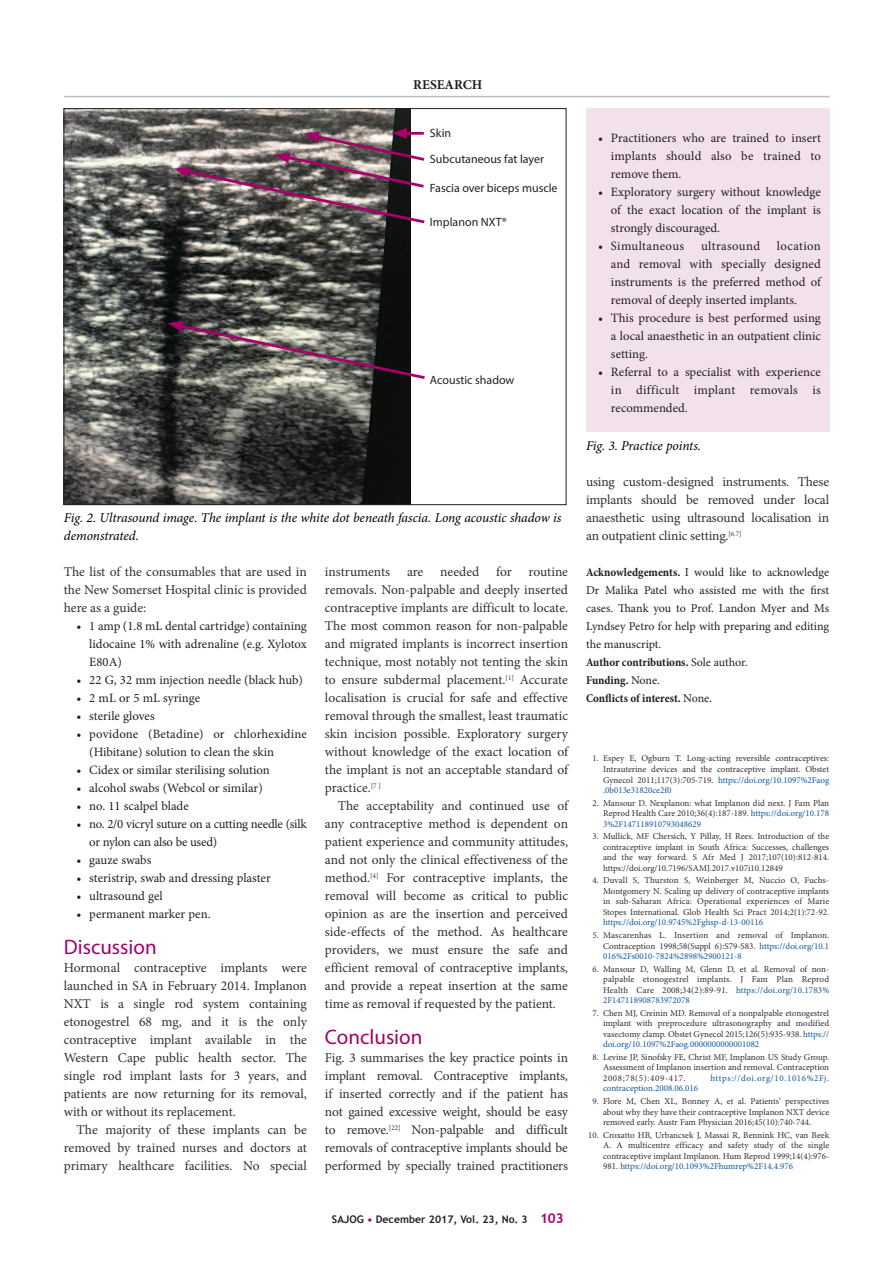
<style>
.page{position:relative;width:893px;height:1263px;background:#fff}
.page>*{position:absolute;margin:0;border:0;box-sizing:border-box;transform-origin:0 0}
.B_HEAD{font:21px "Myriad Pro";color:#a70169}
.BODY_TEXT_INDENT{font:13.5px/18px "Minion Pro";color:#312f30;text-align:justify}
.BODY_TEXT{font:13.5px/18px "Minion Pro";letter-spacing:-.005em;color:#312f30;text-align:justify}
.CAPTIONS{font:italic 13.5px/18px "Minion Pro";letter-spacing:-.01em;color:#000}
.t1{font:700 13.5px "Minion Pro";color:#231f20}
.t2{font:12.75px/18px "Minion Pro";color:#231f20;text-align:justify}
.t3{font:12.75px/18px "Minion Pro";letter-spacing:-.02em;color:#231f20}
.t4{font:12.75px "Minion Pro";letter-spacing:.025em;color:#231f20}
.t5{font:12.75px "Minion Pro";letter-spacing:.03em;color:#231f20}
.ACKNOWLEGEMENTS{font:12px/18px "Minion Pro";letter-spacing:-.005em;color:#231f20;text-align:justify}
.t6{font:12px "Myriad Pro";color:#231f20}
.ACKNOWLEGEMENTS-2{font:700 condensed 12px "Minion Pro";letter-spacing:-.005em;color:#231f20}
.t7{font:700 10.5px "Trebuchet MS";color:#231f20}
.t8{font:9px/10.5px "Minion Pro";color:#312f30;text-align:justify}
.t9{font:9px "Minion Pro";letter-spacing:.065em;color:#10579e}
.t10{font:9px "Minion Pro";letter-spacing:.005em;color:#10579e}
.s1{color:#a70169}
.s2{font-size:13.5px;color:#a70169}
.s3{font-weight:700;font-stretch:condensed}
.s4{font-weight:400;font-stretch:normal}
.s5{color:#10579e}
</style>
<div class="page">
<hr style="left:64px;top:96px;width:766px;height:1px;background:#bcbdc0">
<div style="left:586px;top:108px;width:243px;height:324px;background:#f2e1ea"></div>
<img style="left:66px;top:110px;width:344px;height:393px">
<svg style="left:174px;top:128px;width:251px;height:97px;background:#7a6c6f"></svg>
<svg style="left:168px;top:321px;width:257px;height:60px;background:#696261"></svg>
<p class="t1" style="left:413px;top:75px;width:71px">RESEARCH</p>
<p class="t6" style="left:430px;top:126px;width:23px">Skin</p>
<p class="t6" style="left:430px;top:151px;width:116px">Subcutaneous fat layer</p>
<p class="t6" style="left:430px;top:181px;width:129px">Fascia over biceps muscle</p>
<p class="t6" style="left:430px;top:214px;width:78px">Implanon NXT®</p>
<p class="t6" style="left:430px;top:373px;width:86px">Acoustic shadow</p>
<p class="CAPTIONS" style="left:64px;top:509px;width:499px">Fig. 2. Ultrasound image. The implant is the white dot beneath fascia. Long acoustic shadow is demonstrated.</p>
<p class="BODY_TEXT" style="left:64px;top:563px;width:245px">The list of the consumables that are used in the New Somerset Hospital clinic is provided here as a guide:</p>
<p class="t2" style="left:89px;top:617px;width:219px;text-indent:-13px">• 1 amp (1.8 mL dental cartridge) containing lidocaine 1% with adrenaline (e.g. Xylotox E80A)</p>
<p class="t2" style="left:77px;top:671px;width:228px">• 22 G, 32 mm injection needle (black hub)</p>
<p class="t2" style="left:77px;top:689px;width:125px">• 2 mL or 5 mL syringe</p>
<p class="t2" style="left:77px;top:707px;width:80px">• sterile gloves</p>
<p class="t2" style="left:89px;top:725px;width:219px;text-indent:-13px">• povidone (Betadine) or chlorhexidine (Hibitane) solution to clean the skin</p>
<p class="t2" style="left:77px;top:761px;width:195px">• Cidex or similar sterilising solution</p>
<p class="t2" style="left:77px;top:779px;width:188px">• alcohol swabs (Webcol or similar)</p>
<p class="t2" style="left:77px;top:797px;width:114px">• no. 11 scalpel blade</p>
<p class="t3" style="left:89px;top:815px;width:219px;text-indent:-13px">• no. 2/0 vicryl suture on a cutting needle (silk or nylon can also be used)</p>
<p class="t2" style="left:77px;top:851px;width:76px">• gauze swabs</p>
<p class="t2" style="left:77px;top:869px;width:196px">• steristrip, swab and dressing plaster</p>
<p class="t2" style="left:77px;top:887px;width:88px">• ultrasound gel</p>
<p class="t2" style="left:77px;top:905px;width:136px">• permanent marker pen.</p>
<h2 class="B_HEAD" style="left:64px;top:934px;width:94px">Discussion</h2>
<p class="BODY_TEXT" style="left:64px;top:959px;width:245px">Hormonal contraceptive implants were launched in SA in February 2014. Implanon NXT is a single rod system containing etonogestrel 68 mg, and it is the only contraceptive implant available in the Western Cape public health sector. The single rod implant lasts for 3 years, and patients are now returning for its removal, with or without its replacement.</p>
<p class="BODY_TEXT_INDENT" style="left:64px;top:1121px;width:245px;text-indent:13px">The majority of these implants can be removed by trained nurses and doctors at primary healthcare facilities. No special</p>
<p class="BODY_TEXT_INDENT" style="left:325px;top:563px;width:245px">instruments are needed for routine removals. Non-palpable and deeply inserted contraceptive implants are difficult to locate.<br>The most common reason for non-palpable and migrated implants is incorrect insertion technique, most notably not tenting the skin to ensure subdermal placement.<sup>[1]</sup> Accurate localisation is crucial for safe and effective removal through the smallest, least traumatic skin incision possible. Exploratory surgery without knowledge of the exact location of the implant is not an acceptable standard of practice.<sup>[7</sup> <sup>]</sup></p>
<p class="BODY_TEXT_INDENT" style="left:325px;top:797px;width:245px;text-indent:13px">The acceptability and continued use of any contraceptive method is dependent on patient experience and community attitudes, and not only the clinical effectiveness of the method.<sup>[4]</sup> For contraceptive implants, the removal will become as critical to public opinion as are the insertion and perceived side-effects of the method. As healthcare providers, we must ensure the safe and efficient removal of contraceptive implants, and provide a repeat insertion at the same time as removal if requested by the patient.</p>
<h2 class="B_HEAD" style="left:325px;top:1024px;width:99px">Conclusion</h2>
<p class="BODY_TEXT" style="left:325px;top:1049px;width:245px">Fig. 3 summarises the key practice points in implant removal. Contraceptive implants, if inserted correctly and if the patient has not gained excessive weight, should be easy to remove.<sup>[22]</sup> Non-palpable and difficult removals of contraceptive implants should be performed by specially trained practitioners</p>
<p class="t7" style="left:332px;top:1213px;width:233px">SAJOG <span class="s1">•</span> December 2017, Vol. 23, No. 3 <span class="s2">103</span></p>
<p class="t2" style="left:611px;top:129px;width:211px;text-indent:-13px">• Practitioners who are trained to insert implants should also be trained to remove them.</p>
<p class="t2" style="left:611px;top:183px;width:211px;text-indent:-13px">• Exploratory surgery without knowledge of the exact location of the implant is strongly discouraged.</p>
<p class="t4" style="left:598px;top:237px;width:87px">• Simultaneous</p>
<p class="t5" style="left:701px;top:237px;width:61px">ultrasound</p>
<p class="t2" style="left:611px;top:237px;width:211px;text-indent:166px">location and removal with specially designed instruments is the preferred method of removal of deeply inserted implants.</p>
<p class="t2" style="left:611px;top:309px;width:211px;text-indent:-13px">• This procedure is best performed using a local anaesthetic in an outpatient clinic setting.</p>
<p class="t2" style="left:611px;top:363px;width:211px;text-indent:-13px">• Referral to a specialist with experience in difficult implant removals is recommended.</p>
<p class="CAPTIONS" style="left:586px;top:437px;width:117px">Fig. 3. Practice points.</p>
<p class="BODY_TEXT" style="left:586px;top:473px;width:245px">using custom-designed instruments. These implants should be removed under local anaesthetic using ultrasound localisation in an outpatient clinic setting.<sup>[6.7]</sup></p>
<p class="ACKNOWLEGEMENTS" style="left:586px;top:563px;width:245px"><span class="s3">Acknowledgements.</span> I would like to acknowledge Dr Malika Patel who assisted me with the first cases. Thank you to Prof. Landon Myer and Ms Lyndsey Petro for help with preparing and editing the manuscript.</p>
<p class="ACKNOWLEGEMENTS-2" style="left:586px;top:654px;width:163px">Author contributions. <span class="s4">Sole author.</span></p>
<p class="ACKNOWLEGEMENTS-2" style="left:586px;top:672px;width:75px">Funding. <span class="s4">None.</span></p>
<p class="ACKNOWLEGEMENTS-2" style="left:586px;top:690px;width:127px">Conflicts of interest. <span class="s4">None.</span></p>
<p class="t8" style="left:603px;top:753px;width:228px;text-indent:-11px">1. Espey E, Ogburn T. Long-acting reversible contraceptives:<br>Intrauterine devices and the contraceptive implant. Obstet Gynecol 2011;117(3):705-719. <span class="s5">https://doi.org/10.1097%2Faog .0b013e31820ce2f0</span></p>
<p class="t8" style="left:603px;top:797px;width:228px;text-indent:-11px">2. Mansour D. Nexplanon: what Implanon did next. J Fam Plan Reprod Health Care 2010;36(4):187-189. <span class="s5">https://doi.org/10.178<br>3%2F147118910793048629</span></p>
<p class="t8" style="left:603px;top:831px;width:228px;text-indent:-11px">3. Mullick, MF Chersich, Y Pillay, H Rees. Introduction of the contraceptive implant in South Africa: Successes, challenges and the way forward. S Afr Med J 2017;107(10):812-814. https://doi.org/10.7196/SAMJ.2017.v107i10.12849</p>
<p class="t8" style="left:603px;top:875px;width:228px;text-indent:-11px">4. Duvall S, Thurston S, Weinberger M, Nuccio O, Fuchs-Montgomery N. Scaling up delivery of contraceptive implants in sub-Saharan Africa: Operational experiences of Marie Stopes International. Glob Health Sci Pract 2014;2(1):72-92. <span class="s5">https://doi.org/10.9745%2Fghsp-d-13-00116</span></p>
<p class="t8" style="left:603px;top:930px;width:228px;text-indent:-11px">5. Mascarenhas L. Insertion and removal of Implanon.<br>Contraception 1998;58(Suppl 6):S79-S83. <span class="s5">https://doi.org/10.1<br>016%2Fs0010-7824%2898%2900121-8</span></p>
<p class="t8" style="left:603px;top:963px;width:228px;text-indent:-11px">6. Mansour D, Walling M, Glenn D, et al. Removal of non&shy;palpable etonogestrel implants. J Fam Plan Reprod Health Care 2008;34(2):89-91. <span class="s5">https://doi.org/10.1783% 2F147118908783972078</span></p>
<p class="t8" style="left:603px;top:1008px;width:228px;text-indent:-11px">7. Chen MJ, Creinin MD. Removal of a nonpalpable etonogestrel implant with preprocedure ultrasonography and modified vasectomy clamp. Obstet Gynecol 2015;126(5):935-938. <span class="s5">https:// doi.org/10.1097%2Faog.0000000000001082</span></p>
<p class="t8" style="left:603px;top:1052px;width:228px;text-indent:-11px">8. Levine JP, Sinofsky FE, Christ MF, Implanon US Study Group.<br>Assessment of Implanon insertion and removal. Contraception 2008;78(5):409-417.</p>
<p class="t9" style="left:710px;top:1072px;width:120px">https://doi.org/10.1016%2Fj.</p>
<p class="t10" style="left:603px;top:1082px;width:97px">contraception.2008.06.016</p>
<p class="t8" style="left:603px;top:1096px;width:228px;text-indent:-11px">9. Flore M, Chen XL, Bonney A, et al. Patients’ perspectives about why they have their contraceptive Implanon NXT device removed early. Austr Fam Physician 2016;45(10):740-744.</p>
<p class="t8" style="left:603px;top:1129px;width:228px;text-indent:-15px">10. Croxatto HB, Urbancsek J, Massai R, Bennink HC, van Beek A. A multicentre efficacy and safety study of the single contraceptive implant Implanon. Hum Reprod 1999;14(4):976- 981. <span class="s5">https://doi.org/10.1093%2Fhumrep%2F14.4.976</span></p>
</div>
